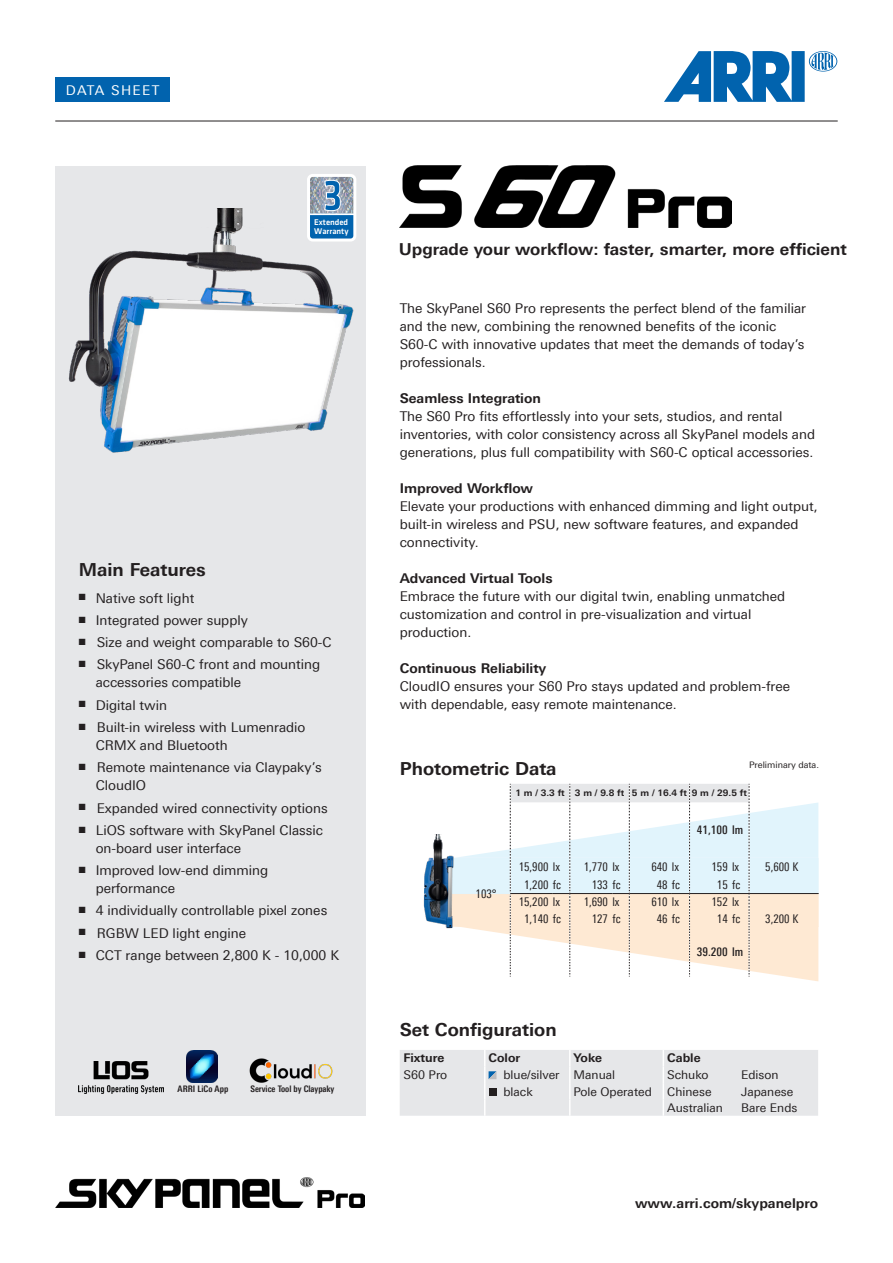
<style>
.page{position:relative;width:893px;height:1263px;background:#fff}
.page>*{position:absolute;margin:0;border:0;box-sizing:border-box;transform-origin:0 0}
.Subhead{font:700 18px "Linotype Univers 630";color:#231f20}
.Headline{font:700 18px "Linotype Univers 630";letter-spacing:.005em;color:#231f20}
.Headline-2{font:700 16.5px "Linotype Univers 630";color:#231f20}
.Copy{font:13.5px/18px "Linotype Univers 430";color:#231f20}
.Copy-2{font:700 13.5px "Linotype Univers 630";color:#231f20}
.Headline-3{font:700 13.5px "Linotype Univers 630";letter-spacing:.005em;color:#231f20}
.t1{font:13.5px "Linotype Univers 430";letter-spacing:.1em;color:#fff}
.t2{font:12px "Linotype Univers 420 Cn";color:#231f20}
.Copy_Tabelle{font:12px "Linotype Univers 430";color:#231f20}
.Headline_Tabelle{font:700 12px "Linotype Univers 630";color:#231f20}
.t3{font:500 12px "Linotype Univers 520 Cn";color:#231f20}
.t4{font:700 9px "Linotype Univers 630";color:#231f20}
.t5{font:700 9px "Linotype Univers 620 Cn";color:#231f20}
.Fußnote{font:9px "Linotype Univers 430";color:#231f20}
.t6{font:500 8.7px/8.7px "Klavika";color:#fff}
</style>
<div class="page">
<hr style="left:55px;top:121px;width:783px;height:1px;background:#231f20">
<svg style="left:664px;top:51px;width:173px;height:51px"></svg>
<div style="left:55px;top:78px;width:115px;height:24px;background:#0163ae"></div>
<div style="left:55px;top:166px;width:311px;height:950px;background:#e6e7e9"></div>
<svg style="left:311px;top:178px;width:41px;height:30px"></svg>
<div style="left:307px;top:174px;width:49px;height:68px;border:3px solid #fff;border-radius:4px"></div>
<img style="left:399px;top:166px;width:332px;height:61px">
<img style="left:55px;top:1178px;width:309px;height:30px">
<img style="left:79px;top:1062px;width:84px;height:31px">
<img style="left:186px;top:1051px;width:32px;height:32px">
<img style="left:249px;top:1058px;width:84px;height:25px">
<img style="left:68px;top:208px;width:288px;height:245px">
<svg style="left:459px;top:784px;width:360px;height:197px"></svg>
<div style="left:400px;top:1050px;width:418px;height:66px;background:#e6e7e9"></div>
<div style="left:489px;top:1088px;width:7px;height:7px;background:#231f20"></div>
<img style="left:423px;top:835px;width:36px;height:94px">
<p class="t1" style="left:66px;top:82px;width:95px">DATA SHEET</p>
<p class="t6" style="left:314px;top:217px;width:36px">Extended<br>Warranty</p>
<p class="Headline" style="left:79px;top:559px;width:129px">Main Features</p>
<p class="Copy" style="left:79px;top:589px;width:117px">■ Native soft light</p>
<p class="Copy" style="left:79px;top:611px;width:171px">■ Integrated power supply</p>
<p class="Copy" style="left:79px;top:633px;width:255px">■ Size and weight comparable to S60-C</p>
<p class="Copy" style="left:96px;top:656px;width:226px;text-indent:-17px">■ SkyPanel S60-C front and mounting accessories compatible</p>
<p class="Copy" style="left:79px;top:696px;width:90px">■ Digital twin</p>
<p class="Copy" style="left:96px;top:718px;width:211px;text-indent:-17px">■ Built-in wireless with Lumenradio<br>CRMX and Bluetooth</p>
<p class="Copy" style="left:96px;top:758px;width:228px;text-indent:-17px">■ Remote maintenance via Claypaky’s<br>CloudIO</p>
<p class="Copy" style="left:79px;top:799px;width:250px">■ Expanded wired connectivity options</p>
<p class="Copy" style="left:96px;top:821px;width:229px;text-indent:-17px">■ LiOS software with SkyPanel Classic on-board user interface</p>
<p class="Copy" style="left:96px;top:861px;width:174px;text-indent:-17px">■ Improved low-end dimming performance</p>
<p class="Copy" style="left:79px;top:901px;width:250px">■ 4 individually controllable pixel zones</p>
<p class="Copy" style="left:79px;top:924px;width:169px">■ RGBW LED light engine</p>
<p class="Copy" style="left:79px;top:946px;width:262px">■ CCT range between 2,800 K - 10,000 K</p>
<p class="t5" style="left:178px;top:1084px;width:52px">ARRI LiCo App</p>
<p class="t5" style="left:250px;top:1084px;width:85px">Service Tool by Claypaky</p>
<p class="Headline-2" style="left:399px;top:240px;width:450px">Upgrade your workflow: faster, smarter, more efficient</p>
<p class="Copy" style="left:400px;top:299px;width:408px">The SkyPanel S60 Pro represents the perfect blend of the familiar and the new, combining the renowned benefits of the iconic S60-C with innovative updates that meet the demands of today’s professionals.</p>
<p class="Copy-2" style="left:400px;top:390px;width:143px">Seamless Integration</p>
<p class="Copy" style="left:400px;top:407px;width:417px">The S60 Pro fits effortlessly into your sets, studios, and rental inventories, with color consistency across all SkyPanel models and generations, plus full compatibility with S60-C optical accessories.</p>
<p class="Copy-2" style="left:400px;top:480px;width:135px">Improved Workflow</p>
<p class="Copy" style="left:400px;top:497px;width:419px">Elevate your productions with enhanced dimming and light output, built-in wireless and PSU, new software features, and expanded connectivity.</p>
<p class="Copy-2" style="left:400px;top:570px;width:154px">Advanced Virtual Tools</p>
<p class="Copy" style="left:400px;top:587px;width:387px">Embrace the future with our digital twin, enabling unmatched customization and control in pre-visualization and virtual production.</p>
<p class="Copy-2" style="left:400px;top:660px;width:148px">Continuous Reliability</p>
<p class="Copy" style="left:400px;top:677px;width:392px">CloudIO ensures your S60 Pro stays updated and problem-free with dependable, easy remote maintenance.</p>
<p class="Subhead" style="left:400px;top:757px;width:158px">Photometric Data</p>
<p class="Fußnote" style="left:749px;top:760px;width:72px">Preliminary data.</p>
<p class="t2" style="left:476px;top:887px;width:23px">103°</p>
<p class="t4" style="left:515px;top:788px;width:51px">1 m / 3.3 ft</p>
<p class="t4" style="left:575px;top:788px;width:51px">3 m / 9.8 ft</p>
<p class="t4" style="left:632px;top:788px;width:56px">5 m / 16.4 ft</p>
<p class="t4" style="left:692px;top:788px;width:56px">9 m / 29.5 ft</p>
<p class="t3" style="left:697px;top:823px;width:48px">41,100 lm</p>
<p class="t2" style="left:519px;top:860px;width:43px">15,900 lx</p>
<p class="t2" style="left:584px;top:860px;width:37px">1,770 lx</p>
<p class="t2" style="left:651px;top:860px;width:29px">640 lx</p>
<p class="t2" style="left:711px;top:860px;width:29px">159 lx</p>
<p class="t2" style="left:765px;top:860px;width:35px">5,600 K</p>
<p class="t2" style="left:524px;top:878px;width:38px">1,200 fc</p>
<p class="t2" style="left:592px;top:878px;width:30px">133 fc</p>
<p class="t2" style="left:657px;top:878px;width:25px">48 fc</p>
<p class="t2" style="left:717px;top:878px;width:25px">15 fc</p>
<p class="t2" style="left:519px;top:895px;width:43px">15,200 lx</p>
<p class="t2" style="left:584px;top:895px;width:37px">1,690 lx</p>
<p class="t2" style="left:651px;top:895px;width:29px">610 lx</p>
<p class="t2" style="left:711px;top:895px;width:29px">152 lx</p>
<p class="t2" style="left:524px;top:911px;width:38px">1,140 fc</p>
<p class="t2" style="left:592px;top:911px;width:30px">127 fc</p>
<p class="t2" style="left:657px;top:911px;width:25px">46 fc</p>
<p class="t2" style="left:717px;top:911px;width:25px">14 fc</p>
<p class="t2" style="left:765px;top:911px;width:35px">3,200 K</p>
<p class="t3" style="left:697px;top:945px;width:48px">39.200 lm</p>
<p class="Subhead" style="left:400px;top:1019px;width:158px">Set Configuration</p>
<p class="Headline_Tabelle" style="left:404px;top:1051px;width:42px">Fixture</p>
<p class="Headline_Tabelle" style="left:489px;top:1051px;width:33px">Color</p>
<p class="Headline_Tabelle" style="left:574px;top:1051px;width:30px">Yoke</p>
<p class="Headline_Tabelle" style="left:667px;top:1051px;width:35px">Cable</p>
<p class="Copy_Tabelle" style="left:404px;top:1068px;width:45px">S60 Pro</p>
<p class="Copy_Tabelle" style="left:503px;top:1068px;width:58px">blue/silver</p>
<p class="Copy_Tabelle" style="left:574px;top:1068px;width:43px">Manual</p>
<p class="Copy_Tabelle" style="left:667px;top:1068px;width:43px">Schuko</p>
<p class="Copy_Tabelle" style="left:741px;top:1068px;width:39px">Edison</p>
<p class="Copy_Tabelle" style="left:503px;top:1084px;width:31px">black</p>
<p class="Copy_Tabelle" style="left:574px;top:1084px;width:80px">Pole Operated</p>
<p class="Copy_Tabelle" style="left:667px;top:1084px;width:46px">Chinese</p>
<p class="Copy_Tabelle" style="left:741px;top:1084px;width:54px">Japanese</p>
<p class="Copy_Tabelle" style="left:667px;top:1101px;width:57px">Australian</p>
<p class="Copy_Tabelle" style="left:741px;top:1101px;width:58px">Bare Ends</p>
<p class="Headline-3" style="left:635px;top:1195px;width:185px">www.arri.com/skypanelpro</p>
</div>
